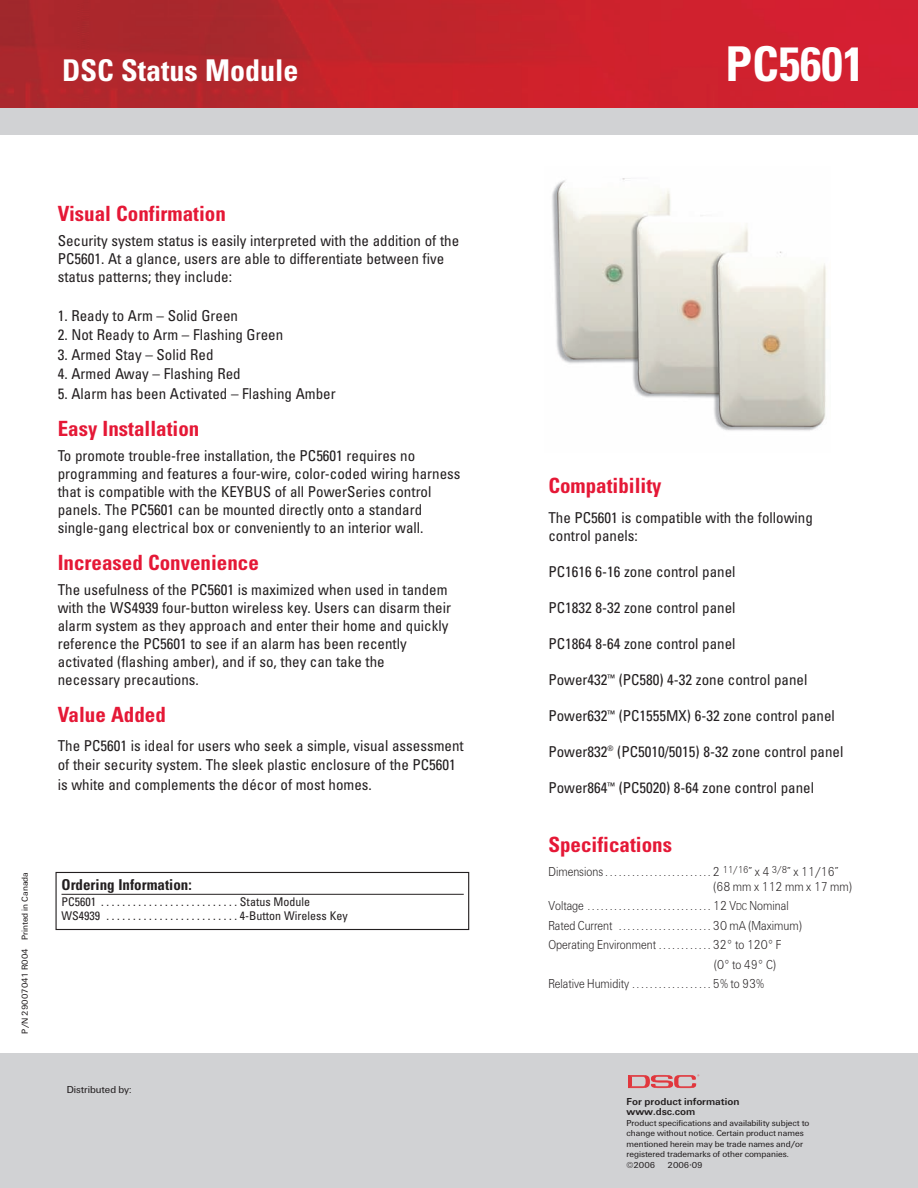
<style>
.page{position:relative;width:918px;height:1188px;background:#fff}
.page>*{position:absolute;margin:0;border:0;box-sizing:border-box;transform-origin:0 0}
.t1{font:700 condensed 48px "Univers";color:#fff}
.t2{font:700 condensed 30px "Univers";color:#fff}
.t3{font:700 condensed 21px "Univers";color:#e51836}
.t4{font:condensed 15px/18px "Univers";color:#231f20}
.t5{font:700 condensed 15px "Univers";color:#231f20}
.t6{font:300 13.5px/15px "U45 Univers";color:#231f20;scale:.85 1}
.t7{font:condensed 12px/14.4px "Univers";color:#231f20}
.t8{font:700 10.5px/10.5px "U65 Univers";color:#231f20}
.t9{font:10.5px "U55 Univers";color:#231f20}
.t10{font:9px/10.5px "U55 Univers";color:#231f20}
.s1{font-size:10.5px}
</style>
<div class="page">
<img style="left:0;top:0;width:918px;height:108px">
<div style="left:0;top:1054px;width:918px;height:134px;background:#d1d2d4"></div>
<svg style="left:628px;top:1074px;width:71px;height:14px"></svg>
<div style="left:0;top:108px;width:918px;height:27px;background:#d1d2d4"></div>
<div style="left:56px;top:872px;width:413px;height:58px;border:1px solid #231f20"></div>
<hr style="left:62px;top:894px;width:402px;height:1px;background:#231f20">
<img style="left:552px;top:178px;width:274px;height:253px">
<h2 class="t2" style="left:62px;top:60px;width:238px">DSC Status Module</h2>
<h3 class="t3" style="left:58px;top:206px;width:170px">Visual Confirmation</h3>
<p class="t4" style="left:58px;top:233px;width:403px">Security system status is easily interpreted with the addition of the<br>PC5601. At a glance, users are able to differentiate between five status patterns; they include:</p>
<p class="t4" style="left:58px;top:308px;width:182px">1. Ready to Arm – Solid Green</p>
<p class="t4" style="left:58px;top:327px;width:227px">2. Not Ready to Arm – Flashing Green</p>
<p class="t4" style="left:58px;top:347px;width:157px">3. Armed Stay – Solid Red</p>
<p class="t4" style="left:58px;top:366px;width:184px">4. Armed Away – Flashing Red</p>
<p class="t4" style="left:58px;top:386px;width:280px">5. Alarm has been Activated – Flashing Amber</p>
<h3 class="t3" style="left:58px;top:421px;width:143px">Easy Installation</h3>
<p class="t4" style="left:58px;top:448px;width:404px">To promote trouble-free installation, the PC5601 requires no programming and features a four-wire, color-coded wiring harness that is compatible with the KEYBUS of all PowerSeries control panels. The PC5601 can be mounted directly onto a standard single-gang electrical box or conveniently to an interior wall.</p>
<h3 class="t3" style="left:58px;top:555px;width:203px">Increased Convenience</h3>
<p class="t4" style="left:58px;top:581px;width:395px">The usefulness of the PC5601 is maximized when used in tandem with the WS4939 four-button wireless key. Users can disarm their alarm system as they approach and enter their home and quickly reference the PC5601 to see if an alarm has been recently activated (flashing amber), and if so, they can take the<br>necessary precautions.</p>
<h3 class="t3" style="left:58px;top:707px;width:110px">Value Added</h3>
<p class="t4" style="left:58px;top:737px;width:407px;line-height:19.5px">The PC5601 is ideal for users who seek a simple, visual assessment of their security system. The sleek plastic enclosure of the PC5601 is white and complements the décor of most homes.</p>
<p class="t10" style="left:20px;top:1034px;width:163px;rotate:-90deg">P/N 29007041 R004 Printed in Canada</p>
<p class="t5" style="left:62px;top:879px;width:132px">Ordering Information:</p>
<p class="t7" style="left:62px;top:895px;width:288px">PC5601 . . . . . . . . . . . . . . . . . . . . . . . . . . Status Module<br>WS4939 . . . . . . . . . . . . . . . . . . . . . . . . . 4-Button Wireless Key</p>
<p class="t9" style="left:67px;top:1086px;width:66px">Distributed by:</p>
<h1 class="t1" style="left:726px;top:47px;width:140px">PC5601</h1>
<h3 class="t3" style="left:548px;top:478px;width:115px">Compatibility</h3>
<p class="t4" style="left:548px;top:510px;width:266px">The PC5601 is compatible with the following control panels:</p>
<p class="t4" style="left:548px;top:564px;width:189px">PC1616 6-16 zone control panel</p>
<p class="t4" style="left:548px;top:600px;width:189px">PC1832 8-32 zone control panel</p>
<p class="t4" style="left:548px;top:636px;width:189px">PC1864 8-64 zone control panel</p>
<p class="t4" style="left:548px;top:672px;width:260px">Power432<sup>™</sup> (PC580) 4-32 zone control panel</p>
<p class="t4" style="left:548px;top:708px;width:288px">Power632<sup>™</sup> (PC1555MX) 6-32 zone control panel</p>
<p class="t4" style="left:548px;top:744px;width:297px">Power832<sup>®</sup> (PC5010/5015) 8-32 zone control panel</p>
<p class="t4" style="left:548px;top:780px;width:267px">Power864<sup>™</sup> (PC5020) 8-64 zone control panel</p>
<h3 class="t3" style="left:548px;top:836px;width:125px">Specifications</h3>
<p class="t6" style="left:713px;top:865px;width:164px;text-indent:-165px">Dimensions . . . . . . . . . . . . . . . . . . . . . . . . 2 <sup>11/16</sup>” x 4 <sup>3/8</sup>” x 11/16” (68 mm x 112 mm x 17 mm)</p>
<p class="t6" style="left:548px;top:899px;width:284px">Voltage . . . . . . . . . . . . . . . . . . . . . . . . . . . . 12 V<span class="s1">DC</span> Nominal</p>
<p class="t6" style="left:548px;top:919px;width:300px">Rated Current . . . . . . . . . . . . . . . . . . . . . 30 mA (Maximum)</p>
<p class="t6" style="left:548px;top:938px;width:276px">Operating Environment . . . . . . . . . . . . 32° to 120° F</p>
<p class="t6" style="left:714px;top:958px;width:74px">(0° to 49° C)</p>
<p class="t6" style="left:548px;top:977px;width:256px">Relative Humidity . . . . . . . . . . . . . . . . . . 5% to 93%</p>
<p class="t8" style="left:627px;top:1097px;width:114px">For product information www.dsc.com</p>
<p class="t10" style="left:627px;top:1118px;width:184px">Product specifications and availability subject to change without notice. Certain product names mentioned herein may be trade names and/or registered trademarks of other companies. ©2006</p>
<p class="t10" style="left:668px;top:1160px;width:37px">2006•09</p>
</div>
